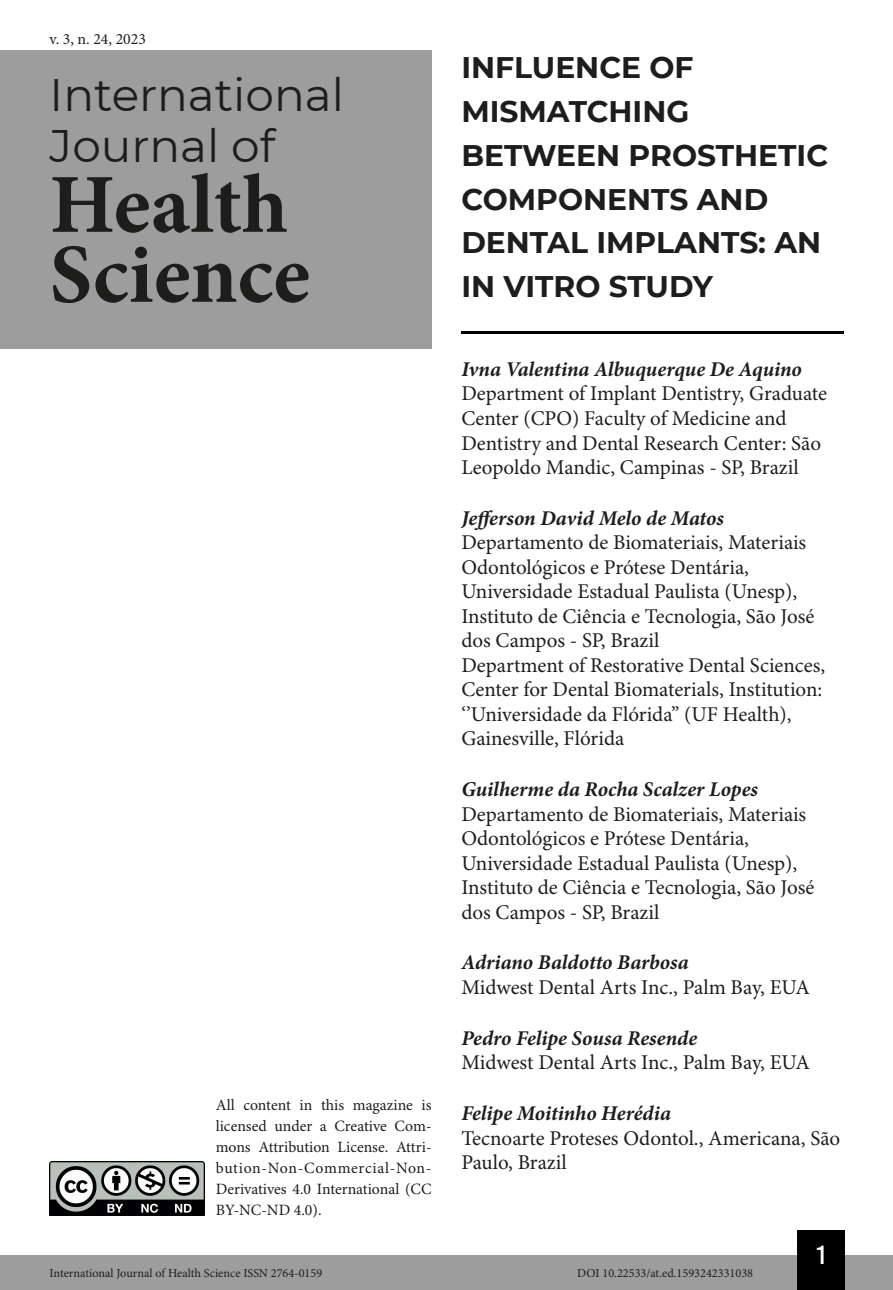
<style>
.page{position:relative;width:893px;height:1290px;background:#fff}
.page>*{position:absolute;margin:0;border:0;box-sizing:border-box;transform-origin:0 0}
.t1{font:700 84px/70px "Minion Pro";color:#1d1d1b}
.t2{font:45.5px/50.8px "Montserrat";color:#1d1d1b}
.t3{font:700 29.75px/43.8px "Montserrat";color:#1d1d1b}
.t4{font:26.25px "Bebas Kai";color:#fff}
.t5{font:21px/24.5px "Minion Pro";color:#1d1d1b}
.t6{font:italic 700 21px "Minion Pro";letter-spacing:-.005em;color:#1d1d1b}
.t7{font:15.75px/21px "Minion Pro";color:#1d1d1b;text-align:justify}
.t8{font:12.25px "Minion Pro";color:#1d1d1b}
</style>
<div class="page">
<div style="left:0;top:1255px;width:893px;height:35px;background:#9d9d9d"></div>
<div style="left:797px;top:1230px;width:48px;height:60px;background:#000"></div>
<img style="left:50px;top:1161px;width:154px;height:54px">
<div style="left:0;top:50px;width:432px;height:298px;background:#9d9d9d"></div>
<hr style="left:461px;top:331px;width:382px;height:2px;background:#000">
<p class="t7" style="left:50px;top:29px;width:98px">v. 3, n. 24, 2023</p>
<h2 class="t2" style="left:50px;top:68px;width:296px">International<br>Journal of</h2>
<h1 class="t1" style="left:50px;top:169px;width:262px">Health<br>Science</h1>
<p class="t7" style="left:216px;top:1095px;width:217px">All content in this magazine is licensed under a Creative Com&shy;mons Attribution License. Attri&shy;bution-Non-Commercial-Non-Derivatives 4.0 International (CC BY-NC-ND 4.0).</p>
<h3 class="t3" style="left:461px;top:44px;width:368px">INFLUENCE OF<br>MISMATCHING<br>BETWEEN PROSTHETIC<br>COMPONENTS AND<br>DENTAL IMPLANTS: AN<br>IN VITRO STUDY</h3>
<p class="t6" style="left:461px;top:354px;width:342px">Ivna Valentina Albuquerque De Aquino</p>
<p class="t5" style="left:461px;top:382px;width:367px">Department of Implant Dentistry, Graduate Center (CPO) Faculty of Medicine and Dentistry and Dental Research Center: São Leopoldo Mandic, Campinas - SP, Brazil</p>
<p class="t6" style="left:461px;top:503px;width:264px">Jefferson David Melo de Matos</p>
<p class="t5" style="left:461px;top:531px;width:365px">Departamento de Biomateriais, Materiais Odontológicos e Prótese Dentária, Universidade Estadual Paulista (Unesp), Instituto de Ciência e Tecnologia, São José dos Campos - SP, Brazil<br>Department of Restorative Dental Sciences, Center for Dental Biomaterials, Institution: ‘’Universidade da Flórida’’ (UF Health), Gainesville, Flórida</p>
<p class="t6" style="left:461px;top:774px;width:298px">Guilherme da Rocha Scalzer Lopes</p>
<p class="t5" style="left:461px;top:802px;width:355px">Departamento de Biomateriais, Materiais Odontológicos e Prótese Dentária, Universidade Estadual Paulista (Unesp), Instituto de Ciência e Tecnologia, São José dos Campos - SP, Brazil</p>
<p class="t6" style="left:461px;top:948px;width:229px">Adriano Baldotto Barbosa</p>
<p class="t5" style="left:461px;top:976px;width:350px">Midwest Dental Arts Inc., Palm Bay, EUA</p>
<p class="t6" style="left:461px;top:1023px;width:237px">Pedro Felipe Sousa Resende</p>
<p class="t5" style="left:461px;top:1051px;width:350px">Midwest Dental Arts Inc., Palm Bay, EUA</p>
<p class="t6" style="left:461px;top:1098px;width:211px">Felipe Moitinho Herédia</p>
<p class="t5" style="left:461px;top:1126px;width:380px">Tecnoarte Proteses Odontol., Americana, São<br>Paulo, Brazil</p>
<p class="t4" style="left:817px;top:1241px;width:10px">1</p>
<p class="t8" style="left:50px;top:1266px;width:274px">International Journal of Health Science ISSN 2764-0159</p>
<p class="t8" style="left:577px;top:1266px;width:177px">DOI 10.22533/at.ed.1593242331038</p>
</div>
